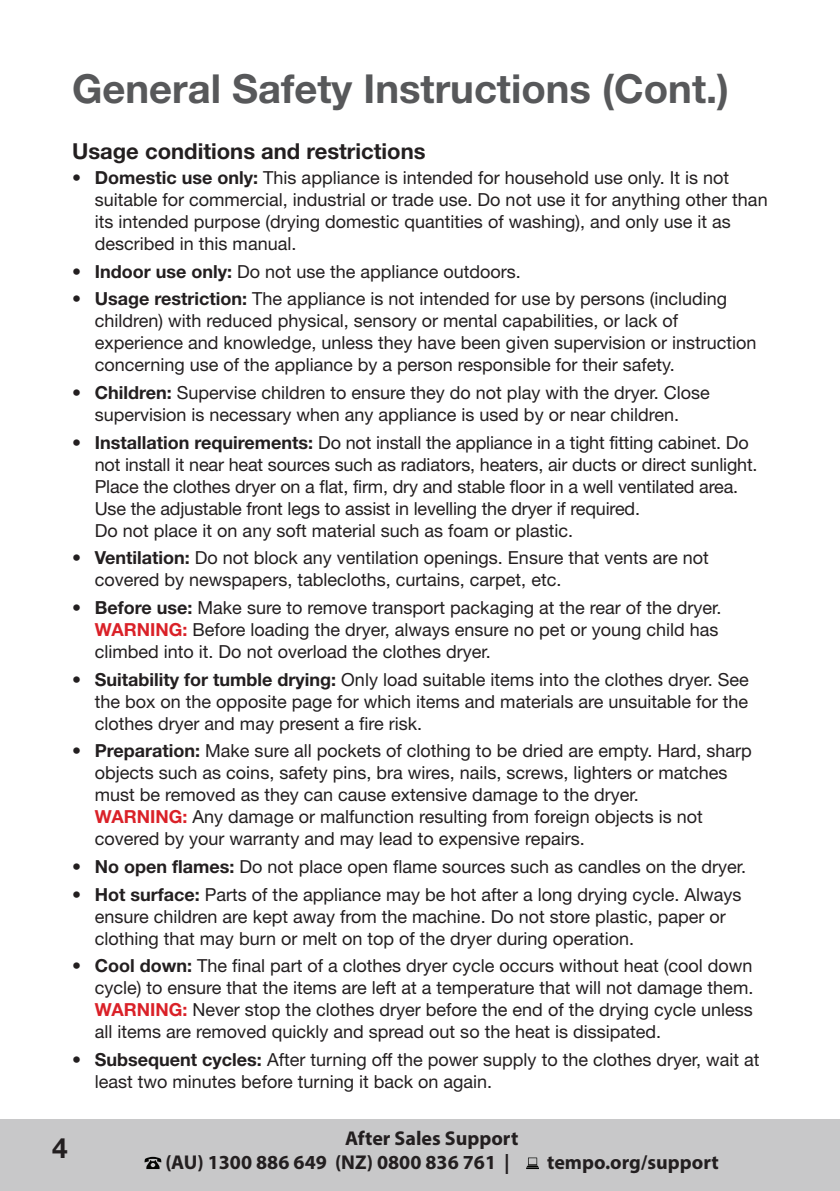
<style>
.page{position:relative;width:840px;height:1191px;background:#fff}
.page>*{position:absolute;margin:0;border:0;box-sizing:border-box;transform-origin:0 0}
.t1{font:700 40px "Helvetica Neue";color:#57585a}
.t2{font:700 28px "Helvetica Neue LT Std";color:#231f20}
.t3{font:700 22px "Helvetica Neue";color:#231f20}
.t4{font:700 20px/24px "Myriad Pro";color:#231f20}
.t5{font:18px/22px "Helvetica Neue";color:#231f20}
.s1{font-weight:700}
.s2{font-weight:700;color:#da2128}
</style>
<div class="page">
<div style="left:0;top:1118px;width:839px;height:73px;background:#c8c8c9"></div>
<svg style="left:144px;top:1156px;width:17px;height:13px"></svg>
<svg style="left:526px;top:1157px;width:12px;height:12px"></svg>
<h1 class="t1" style="left:72px;top:64px;width:658px">General Safety Instructions (Cont.)</h1>
<p class="t3" style="left:72px;top:137px;width:355px">Usage conditions and restrictions</p>
<p class="t5" style="left:95px;top:166px;width:674px;text-indent:-23px"><span class="s1">• Domestic use only:</span> This appliance is intended for household use only. It is not suitable for commercial, industrial or trade use. Do not use it for anything other than its intended purpose (drying domestic quantities of washing), and only use it as described in this manual.</p>
<p class="t5" style="left:72px;top:260px;width:450px"><span class="s1">• Indoor use only:</span> Do not use the appliance outdoors.</p>
<p class="t5" style="left:95px;top:287px;width:663px;text-indent:-23px"><span class="s1">• Usage restriction:</span> The appliance is not intended for use by persons (including children) with reduced physical, sensory or mental capabilities, or lack of experience and knowledge, unless they have been given supervision or instruction concerning use of the appliance by a person responsible for their safety.</p>
<p class="t5" style="left:72px;top:381px;width:639px;text-align:center"><span class="s1">• Children:</span> Supervise children to ensure they do not play with the dryer. Close supervision is necessary when any appliance is used by or near children.</p>
<p class="t5" style="left:95px;top:431px;width:664px;text-indent:-23px"><span class="s1">• Installation requirements:</span> Do not install the appliance in a tight fitting cabinet. Do not install it near heat sources such as radiators, heaters, air ducts or direct sunlight.<br>Place the clothes dryer on a flat, firm, dry and stable floor in a well ventilated area.<br>Use the adjustable front legs to assist in levelling the dryer if required.<br>Do not place it on any soft material such as foam or plastic.</p>
<p class="t5" style="left:95px;top:546px;width:615px;text-indent:-23px"><span class="s1">• Ventilation:</span> Do not block any ventilation openings. Ensure that vents are not covered by newspapers, tablecloths, curtains, carpet, etc.</p>
<p class="t5" style="left:95px;top:596px;width:628px;text-indent:-23px"><span class="s1">• Before use:</span> Make sure to remove transport packaging at the rear of the dryer.<br><span class="s2">WARNING:</span> Before loading the dryer, always ensure no pet or young child has climbed into it. Do not overload the clothes dryer.</p>
<p class="t5" style="left:95px;top:668px;width:655px;text-align:justify;text-indent:-23px"><span class="s1">• Suitability for tumble drying:</span> Only load suitable items into the clothes dryer. See the box on the opposite page for which items and materials are unsuitable for the clothes dryer and may present a fire risk.</p>
<p class="t5" style="left:95px;top:739px;width:658px;text-indent:-23px"><span class="s1">• Preparation:</span> Make sure all pockets of clothing to be dried are empty. Hard, sharp objects such as coins, safety pins, bra wires, nails, screws, lighters or matches must be removed as they can cause extensive damage to the dryer.<br><span class="s2">WARNING:</span> Any damage or malfunction resulting from foreign objects is not covered by your warranty and may lead to expensive repairs.</p>
<p class="t5" style="left:72px;top:855px;width:675px"><span class="s1">• No open flames:</span> Do not place open flame sources such as candles on the dryer.</p>
<p class="t5" style="left:95px;top:883px;width:648px;text-indent:-23px"><span class="s1">• Hot surface:</span> Parts of the appliance may be hot after a long drying cycle. Always ensure children are kept away from the machine. Do not store plastic, paper or clothing that may burn or melt on top of the dryer during operation.</p>
<p class="t5" style="left:95px;top:954px;width:659px;text-align:justify;text-indent:-23px"><span class="s1">• Cool down:</span> The final part of a clothes dryer cycle occurs without heat (cool down cycle) to ensure that the items are left at a temperature that will not damage them.<br><span class="s2">WARNING:</span> Never stop the clothes dryer before the end of the drying cycle unless all items are removed quickly and spread out so the heat is dissipated.</p>
<p class="t5" style="left:95px;top:1048px;width:666px;text-indent:-23px"><span class="s1">• Subsequent cycles:</span> After turning off the power supply to the clothes dryer, wait at least two minutes before turning it back on again.</p>
<h2 class="t2" style="left:52px;top:1131px;width:17px">4</h2>
<p class="t4" style="left:165px;top:1125px;width:354px;text-indent:180px">After Sales Support (AU) 1300 886 649 (NZ) 0800 836 761 |</p>
<p class="t4" style="left:546px;top:1149px;width:173px">tempo.org/support</p>
</div>
